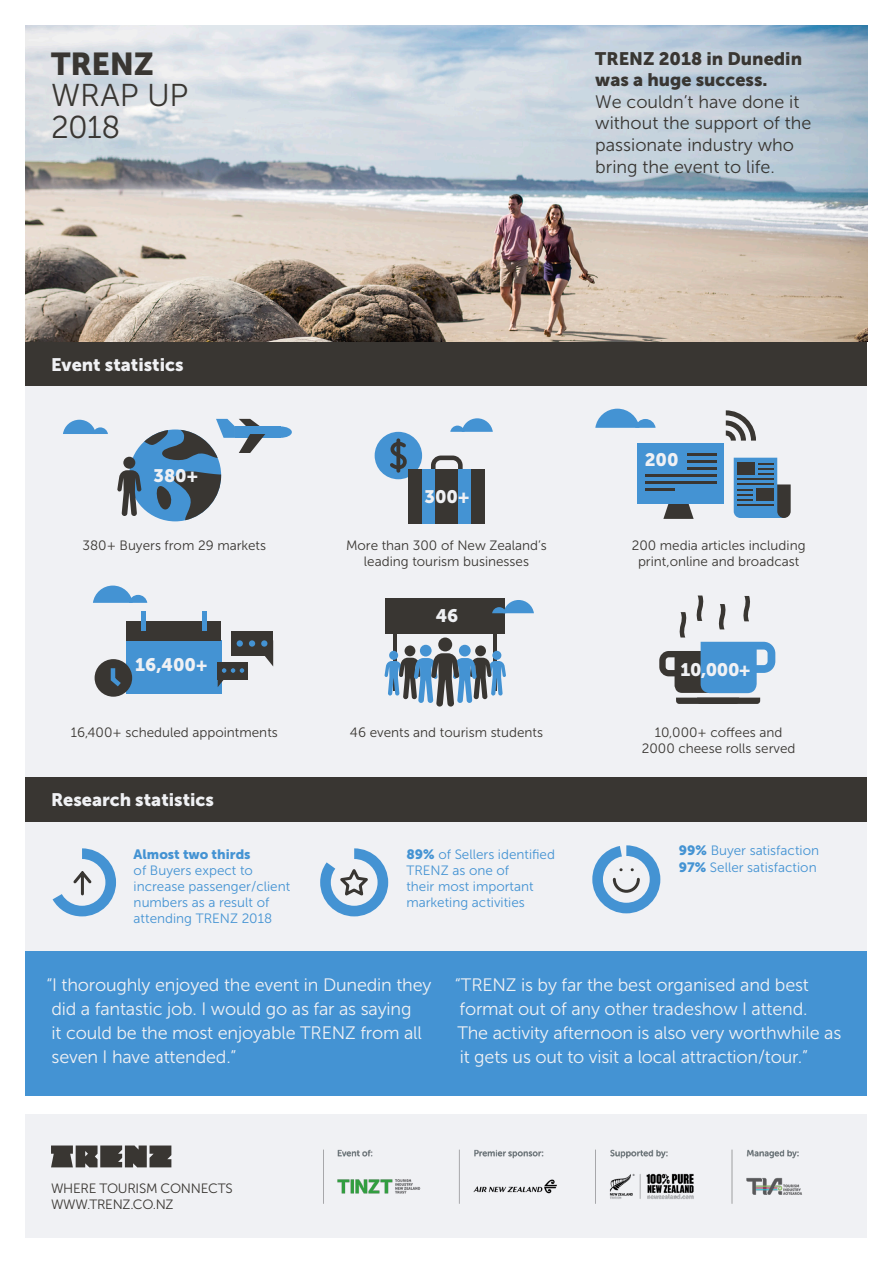
<style>
.page{position:relative;width:893px;height:1263px;background:#fff}
.page>*{position:absolute;margin:0;border:0;box-sizing:border-box;transform-origin:0 0}
.t1{font:31.5px "Museo Sans 300";letter-spacing:-.015em;color:#393632}
.t2{font:31.5px "Museo Sans 900";letter-spacing:-.01em;color:#393632}
.t3{font:18px/24px "Museo Sans 300";letter-spacing:-.01em;color:#f0f1f4}
.t4{font:18px/21.6px "Museo Sans 300";color:#393632}
.t5{font:18px "Museo Sans 900";color:#f0f1f4}
.Body{font:13.5px/16.2px "Museo Sans 300";color:#393632;text-align:center}
.Body-2{font:13.5px/16.2px "Museo Sans 300";color:#4493d3}
.Body-3{font:13.5px/16.2px "Museo Sans 300";letter-spacing:-.02em;color:#393632}
.s1{font-family:"Museo Sans 900"}
</style>
<div class="page">
<div style="left:26px;top:370px;width:841px;height:585px;background:#f0f1f4"></div>
<div style="left:26px;top:951px;width:841px;height:145px;background:#4493d3"></div>
<div style="left:26px;top:341px;width:841px;height:45px;background:#393632"></div>
<div style="left:26px;top:777px;width:841px;height:44px;background:#393632"></div>
<img style="left:26px;top:26px;width:841px;height:315px">
<svg style="left:52px;top:848px;width:64px;height:68px"></svg>
<svg style="left:320px;top:848px;width:68px;height:68px"></svg>
<svg style="left:592px;top:845px;width:68px;height:68px"></svg>
<div style="left:26px;top:1114px;width:841px;height:123px;background:#f0f1f4"></div>
<img style="left:323px;top:1149px;width:479px;height:55px">
<div style="left:375px;top:432px;width:47px;height:47px;background:#4493d3;border-radius:50%"></div>
<svg style="left:431px;top:455px;width:32px;height:14px"></svg>
<div style="left:409px;top:469px;width:76px;height:54px;background:#4493d3"></div>
<div style="left:409px;top:469px;width:13px;height:54px;background:#393632"></div>
<div style="left:472px;top:469px;width:13px;height:54px;background:#393632"></div>
<div style="left:436px;top:469px;width:22px;height:54px;background:#393632"></div>
<svg style="left:450px;top:418px;width:43px;height:14px"></svg>
<svg style="left:390px;top:442px;width:17px;height:27px"></svg>
<svg style="left:396px;top:438px;width:4px;height:35px"></svg>
<div style="left:126px;top:640px;width:95px;height:54px;background:#4493d3"></div>
<div style="left:126px;top:621px;width:95px;height:19px;background:#393632"></div>
<hr style="left:141px;top:612px;width:4px;height:19px;background:#4493d3">
<div style="left:202px;top:612px;width:5px;height:19px;background:#4493d3"></div>
<div style="left:95px;top:659px;width:37px;height:38px;background:#393632;border-radius:50%"></div>
<svg style="left:110px;top:668px;width:11px;height:19px"></svg>
<div style="left:129px;top:429px;width:92px;height:92px;background:#4493d3;border-radius:50%"></div>
<svg style="left:154px;top:468px;width:67px;height:52px"></svg>
<svg style="left:663px;top:504px;width:31px;height:15px"></svg>
<svg style="left:734px;top:458px;width:57px;height:60px;background:#537a99"></svg>
<div style="left:638px;top:443px;width:86px;height:61px;background:#4493d3"></div>
<hr style="left:687px;top:453px;width:29px;height:2px;background:#393632">
<hr style="left:687px;top:460px;width:29px;height:2px;background:#393632">
<hr style="left:687px;top:467px;width:29px;height:2px;background:#393632">
<hr style="left:645px;top:474px;width:71px;height:2px;background:#393632">
<hr style="left:645px;top:481px;width:71px;height:2px;background:#393632">
<hr style="left:645px;top:488px;width:30px;height:2px;background:#393632">
<svg style="left:726px;top:410px;width:30px;height:31px"></svg>
<svg style="left:93px;top:585px;width:54px;height:18px"></svg>
<svg style="left:595px;top:409px;width:61px;height:19px"></svg>
<div style="left:438px;top:637px;width:14px;height:14px;background:#393632;border-radius:50%"></div>
<div style="left:386px;top:598px;width:119px;height:36px;background:#393632"></div>
<hr style="left:394px;top:626px;width:3px;height:65px;background:#393632">
<hr style="left:493px;top:626px;width:4px;height:65px;background:#393632">
<div style="left:389px;top:651px;width:9px;height:9px;background:#4493d3;border-radius:50%"></div>
<div style="left:405px;top:645px;width:10px;height:11px;background:#393632;border-radius:50%"></div>
<div style="left:420px;top:645px;width:12px;height:11px;background:#4493d3;border-radius:50%"></div>
<div style="left:492px;top:651px;width:9px;height:9px;background:#4493d3;border-radius:50%"></div>
<div style="left:475px;top:645px;width:11px;height:11px;background:#393632;border-radius:50%"></div>
<div style="left:459px;top:645px;width:12px;height:11px;background:#4493d3;border-radius:50%"></div>
<svg style="left:384px;top:653px;width:122px;height:54px"></svg>
<div style="left:235px;top:426px;width:45px;height:12px;background:#4493d3"></div>
<div style="left:269px;top:426px;width:23px;height:12px;background:#4493d3;border-radius:50%"></div>
<svg style="left:144px;top:419px;width:121px;height:42px"></svg>
<svg style="left:492px;top:600px;width:42px;height:13px"></svg>
<svg style="left:117px;top:470px;width:25px;height:46px"></svg>
<div style="left:123px;top:457px;width:12px;height:12px;background:#393632;border-radius:50%"></div>
<svg style="left:63px;top:420px;width:45px;height:14px"></svg>
<svg style="left:265px;top:656px;width:8px;height:10px"></svg>
<div style="left:231px;top:631px;width:42px;height:25px;background:#393632"></div>
<div style="left:237px;top:640px;width:6px;height:7px;background:#4493d3;border-radius:50%"></div>
<div style="left:249px;top:640px;width:6px;height:7px;background:#4493d3;border-radius:50%"></div>
<div style="left:261px;top:640px;width:6px;height:7px;background:#4493d3;border-radius:50%"></div>
<div style="left:218px;top:662px;width:30px;height:18px;background:#393632"></div>
<svg style="left:218px;top:668px;width:26px;height:19px"></svg>
<svg style="left:51px;top:1145px;width:120px;height:22px;background:#54524f"></svg>
<svg style="left:659px;top:595px;width:116px;height:109px"></svg>
<h1 class="t2" style="left:51px;top:46px;width:104px">TRENZ</h1>
<h1 class="t1" style="left:51px;top:78px;width:139px">WRAP UP</h1>
<h1 class="t1" style="left:51px;top:110px;width:70px">2018</h1>
<p class="t5" style="left:51px;top:354px;width:134px">Event statistics</p>
<h3 class="t5" style="left:154px;top:465px;width:46px">380+</h3>
<p class="Body" style="left:83px;top:537px;width:185px">380+ Buyers from 29 markets</p>
<h3 class="t5" style="left:135px;top:655px;width:74px">16,400+</h3>
<h3 class="t4" style="left:595px;top:48px;width:218px"><span class="s1">TRENZ 2018 in Dunedin was a huge success.<br></span>We couldn’t have done it without the support of the passionate industry who bring the event to life.</h3>
<h3 class="t5" style="left:424px;top:486px;width:46px">300+</h3>
<h3 class="t5" style="left:645px;top:450px;width:35px">200</h3>
<p class="Body" style="left:346px;top:537px;width:202px">More than 300 of New Zealand’s leading tourism businesses</p>
<p class="Body" style="left:632px;top:537px;width:175px">200 media articles including print,online and broadcast</p>
<h3 class="t5" style="left:436px;top:605px;width:24px">46</h3>
<h3 class="t5" style="left:680px;top:659px;width:72px">10,000+</h3>
<p class="Body" style="left:71px;top:724px;width:208px">16,400+ scheduled appointments</p>
<p class="Body" style="left:350px;top:724px;width:195px">46 events and tourism students</p>
<p class="Body" style="left:642px;top:724px;width:155px">10,000+ coffees and<br>2000 cheese rolls served</p>
<p class="t5" style="left:51px;top:789px;width:164px">Research statistics</p>
<p class="Body-2" style="left:134px;top:846px;width:158px"><span class="s1">Almost two thirds<br></span>of Buyers expect to increase passenger/client numbers as a result of attending TRENZ 2018</p>
<p class="Body-2" style="left:406px;top:846px;width:150px"><span class="s1">89%</span> of Sellers identified<br>TRENZ as one of<br>their most important marketing activities</p>
<p class="Body-2" style="left:679px;top:843px;width:142px"><span class="s1">99%</span> Buyer satisfaction<br><span class="s1">97%</span> Seller satisfaction</p>
<h3 class="t3" style="left:47px;top:973px;width:387px">“I thoroughly enjoyed the event in Dunedin they did a fantastic job. I would go as far as saying<br>it could be the most enjoyable TRENZ from all seven I have attended.”</h3>
<h3 class="t3" style="left:455px;top:973px;width:388px">“TRENZ is by far the best organised and best format out of any other tradeshow I attend.<br>The activity afternoon is also very worthwhile as it gets us out to visit a local attraction/tour.”</h3>
<h3 class="Body-3" style="left:51px;top:1180px;width:183px">WHERE TOURISM CONNECTS<br>WWW.TRENZ.CO.NZ</h3>
</div>
